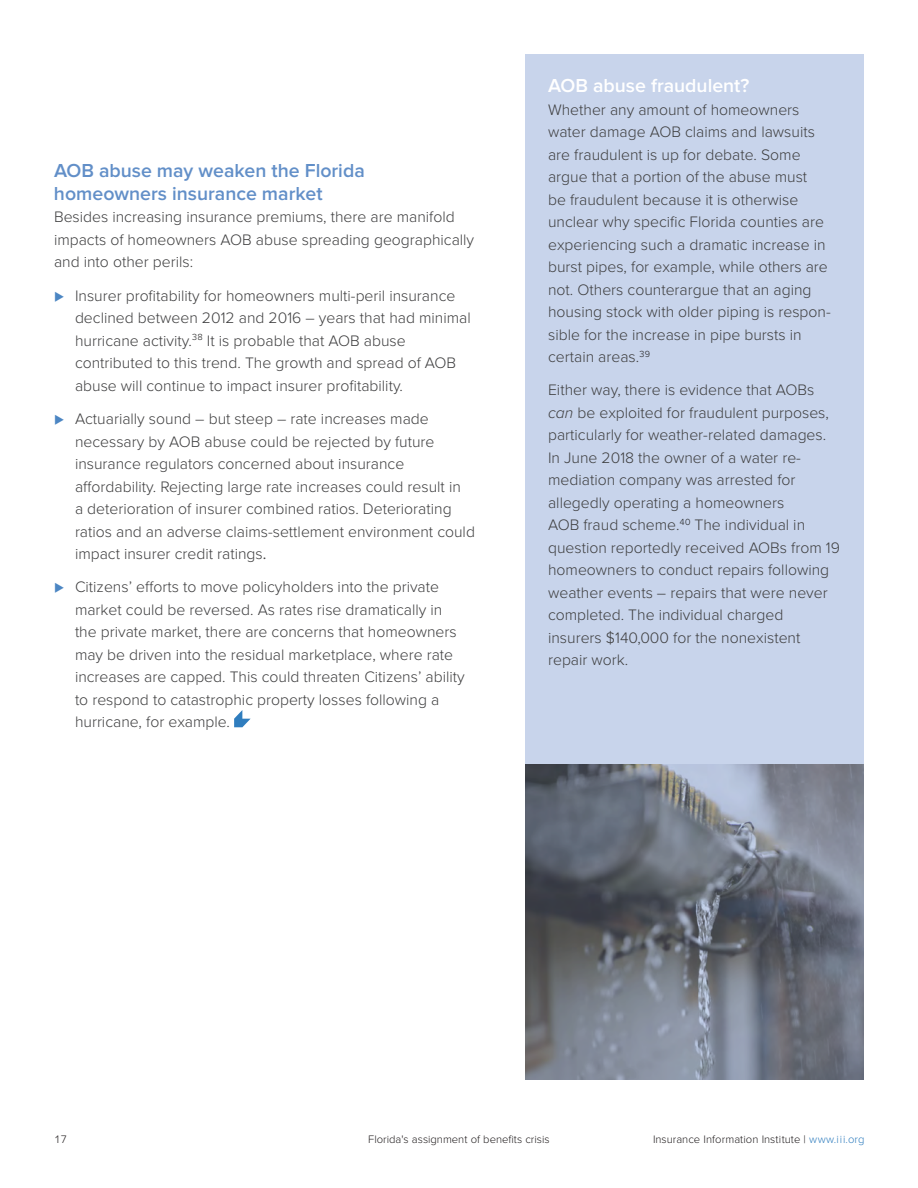
<style>
.page{position:relative;width:918px;height:1188px;background:#fff}
.page>*{position:absolute;margin:0;border:0;box-sizing:border-box;transform-origin:0 0}
.Subheads{font:600 19.5px/22.5px "Proxima Nova";color:#628fc8}
.Subheads-2{font:600 19.5px "Proxima Nova";color:#fff}
.Text{font:300 15.75px/22.5px "Proxima Nova";color:#3e3e3f}
.Bullet_med_blue{font:300 15.75px/22.5px "Proxima Nova";color:#3e3e3f}
.t1{font:300 11.25px "Proxima Nova";color:#231f20}
.s1{color:#4c86c3}
.s2{font-weight:400}
.s3{font-style:italic}
.s4{color:#2f7dbe}
</style>
<div class="page">
<div style="left:525px;top:54px;width:338px;height:1026px;background:#c8d4eb"></div>
<img style="left:525px;top:765px;width:338px;height:315px">
<svg style="left:234px;top:710px;width:17px;height:17px"></svg>
<p class="Subheads" style="left:54px;top:160px;width:312px">AOB abuse may weaken the Florida homeowners insurance market</p>
<p class="Text" style="left:54px;top:206px;width:422px">Besides increasing insurance premiums, there are manifold impacts of homeowners AOB abuse spreading geographically and into other perils:</p>
<p class="Bullet_med_blue" style="left:75px;top:284px;width:397px;text-indent:-21px"><span class="s1">◆</span> Insurer profitability for homeowners multi-peril insurance declined between 2012 and 2016 – years that had minimal hurricane activity.<sup>38</sup> It is probable that AOB abuse contributed to this trend. The growth and spread of AOB abuse will continue to impact insurer profitability.</p>
<p class="Bullet_med_blue" style="left:75px;top:408px;width:402px;text-indent:-21px"><span class="s1">◆</span> Actuarially sound – but steep – rate increases made necessary by AOB abuse could be rejected by future insurance regulators concerned about insurance affordability. Rejecting large rate increases could result in<br>a deterioration of insurer combined ratios. Deteriorating ratios and an adverse claims-settlement environment could impact insurer credit ratings<span class="s2">.</span></p>
<p class="Bullet_med_blue" style="left:75px;top:576px;width:391px;text-indent:-21px"><span class="s1">◆</span> Citizens’ efforts to move policyholders into the private market could be reversed. As rates rise dramatically in the private market, there are concerns that homeowners may be driven into the residual marketplace, where rate increases are capped. This could threaten Citizens’ ability to respond to catastrophic property losses following a hurricane, for example.</p>
<p class="Subheads-2" style="left:548px;top:74px;width:203px">AOB abuse fraudulent?</p>
<p class="Text" style="left:548px;top:98px;width:284px">Whether any amount of homeowners water damage AOB claims and lawsuits are fraudulent is up for debate. Some argue that a portion of the abuse must<br>be fraudulent because it is otherwise unclear why specific Florida counties are experiencing such a dramatic increase in burst pipes, for example, while others are not. Others counterargue that an aging housing stock with older piping is respon&shy;sible for the increase in pipe bursts in certain areas.<sup>39</sup></p>
<p class="Text" style="left:548px;top:379px;width:293px">Either way, there is evidence that AOBs <span class="s3">can</span> be exploited for fraudulent purposes, particularly for weather-related damages.<br>In June 2018 the owner of a water re&shy;mediation company was arrested for allegedly operating a homeowners<br>AOB fraud scheme.<sup>40</sup> The individual in question reportedly received AOBs from 19 homeowners to conduct repairs following weather events – repairs that were never completed. The individual charged insurers $140,000 for the nonexistent repair work.</p>
<p class="t1" style="left:54px;top:1133px;width:15px">17</p>
<p class="t1" style="left:368px;top:1133px;width:183px">Florida's assignment of benefits crisis</p>
<p class="t1" style="left:653px;top:1133px;width:213px">Insurance Information Institute | <span class="s4">www.iii.org</span></p>
</div>
